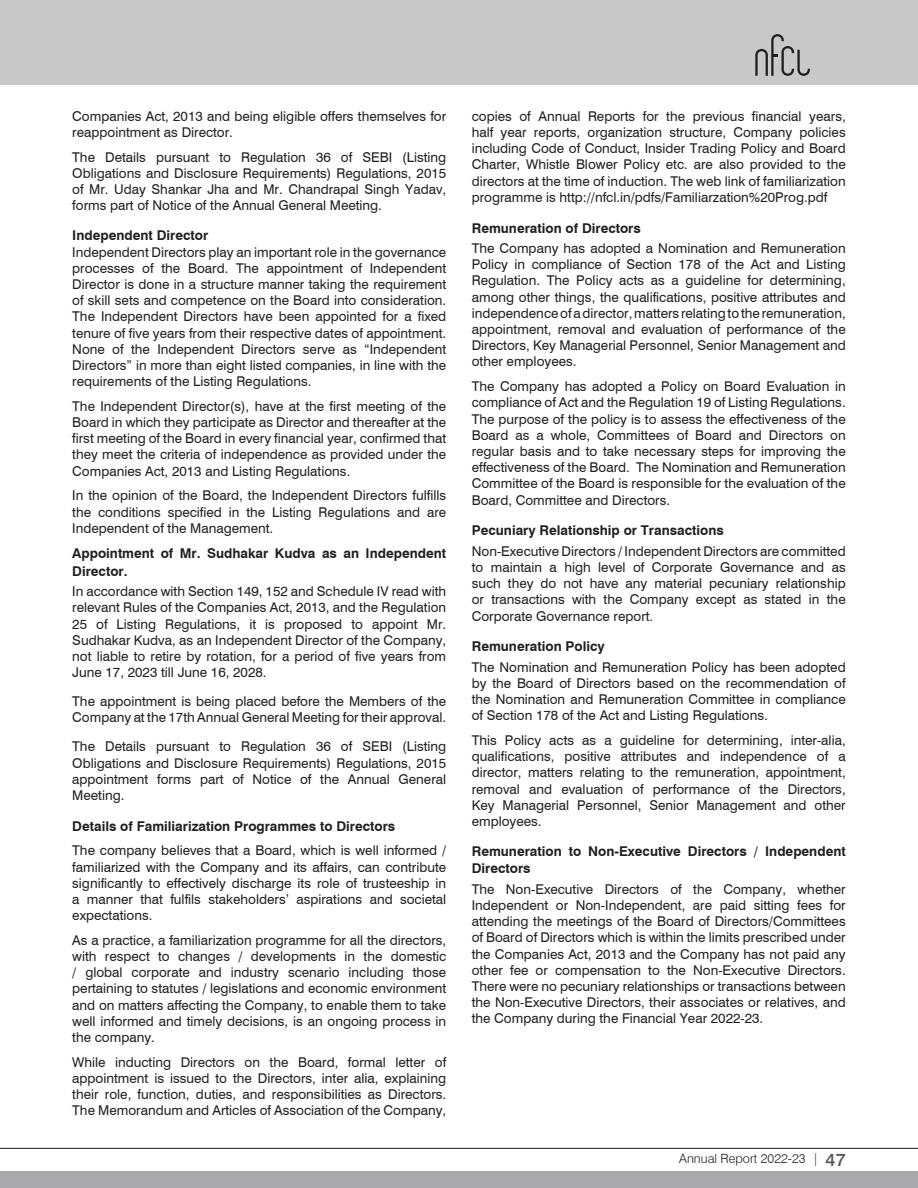
<style>
.page{position:relative;width:918px;height:1188px;background:#fff}
.page>*{position:absolute;margin:0;border:0;box-sizing:border-box;transform-origin:0 0}
.t1{font:13.5px/16.2px "Swiss 721 Cyrillic BT";color:#231f20;text-align:justify}
.t2{font:700 13.5px/17.2px "Swiss 721 Cyrillic BT";color:#231f20}
.t3{font:300 12.75px "Swiss 721 BT";color:#231f20}
.s1{font-weight:500;font-size:18px;color:#57585a}
</style>
<div class="page">
<div style="left:0;top:0;width:918px;height:85px;background:#c7c8ca"></div>
<div style="left:0;top:1171px;width:918px;height:17px;background:#a8a9ad"></div>
<hr style="left:0;top:1148px;width:918px;height:1px;background:#231f20">
<svg style="left:755px;top:34px;width:55px;height:42px"></svg>
<p class="t1" style="left:72px;top:108px;width:375px">Companies Act, 2013 and being eligible offers themselves for reappointment as Director.</p>
<p class="t1" style="left:72px;top:149px;width:375px">The Details pursuant to Regulation 36 of SEBI (Listing Obligations and Disclosure Requirements) Regulations, 2015 of Mr. Uday Shankar Jha and Mr. Chandrapal Singh Yadav, forms part of Notice of the Annual General Meeting.</p>
<p class="t2" style="left:72px;top:227px;width:137px">Independent Director</p>
<p class="t1" style="left:72px;top:244px;width:375px">Independent Directors play an important role in the governance processes of the Board. The appointment of Independent Director is done in a structure manner taking the requirement of skill sets and competence on the Board into consideration.<br>The Independent Directors have been appointed for a fixed tenure of five years from their respective dates of appointment.<br>None of the Independent Directors serve as “Independent Directors” in more than eight listed companies, in line with the requirements of the Listing Regulations.</p>
<p class="t1" style="left:72px;top:398px;width:375px">The Independent Director(s), have at the first meeting of the Board in which they participate as Director and thereafter at the first meeting of the Board in every financial year, confirmed that they meet the criteria of independence as provided under the Companies Act, 2013 and Listing Regulations.</p>
<p class="t1" style="left:72px;top:487px;width:375px">In the opinion of the Board, the Independent Directors fulfills the conditions specified in the Listing Regulations and are Independent of the Management.</p>
<p class="t2" style="left:72px;top:545px;width:375px">Appointment of Mr. Sudhakar Kudva as an Independent<br>Director.</p>
<p class="t1" style="left:72px;top:583px;width:375px">In accordance with Section 149, 152 and Schedule IV read with relevant Rules of the Companies Act, 2013, and the Regulation 25 of Listing Regulations, it is proposed to appoint Mr.<br>Sudhakar Kudva, as an Independent Director of the Company, not liable to retire by rotation, for a period of five years from June 17, 2023 till June 16, 2028.</p>
<p class="t1" style="left:72px;top:693px;width:375px">The appointment is being placed before the Members of the<br>Company at the 17th Annual General Meeting for their approval.</p>
<p class="t1" style="left:72px;top:738px;width:375px">The Details pursuant to Regulation 36 of SEBI (Listing Obligations and Disclosure Requirements) Regulations, 2015 appointment forms part of Notice of the Annual General Meeting.</p>
<p class="t2" style="left:72px;top:817px;width:325px">Details of Familiarization Programmes to Directors</p>
<p class="t1" style="left:72px;top:842px;width:375px">The company believes that a Board, which is well informed / familiarized with the Company and its affairs, can contribute significantly to effectively discharge its role of trusteeship in a manner that fulfils stakeholders’ aspirations and societal expectations.</p>
<p class="t1" style="left:72px;top:932px;width:375px">As a practice, a familiarization programme for all the directors, with respect to changes / developments in the domestic / global corporate and industry scenario including those pertaining to statutes / legislations and economic environment and on matters affecting the Company, to enable them to take well informed and timely decisions, is an ongoing process in the company.</p>
<p class="t1" style="left:72px;top:1054px;width:375px">While inducting Directors on the Board, formal letter of appointment is issued to the Directors, inter alia, explaining their role, function, duties, and responsibilities as Directors.<br>The Memorandum and Articles of Association of the Company,</p>
<p class="t1" style="left:472px;top:108px;width:375px">copies of Annual Reports for the previous financial years, half year reports, organization structure, Company policies including Code of Conduct, Insider Trading Policy and Board Charter, Whistle Blower Policy etc. are also provided to the directors at the time of induction. The web link of familiarization programme is http://nfcl.in/pdfs/Familiarzation%20Prog.pdf</p>
<p class="t2" style="left:472px;top:219px;width:171px">Remuneration of Directors</p>
<p class="t1" style="left:472px;top:240px;width:375px">The Company has adopted a Nomination and Remuneration Policy in compliance of Section 178 of the Act and Listing Regulation. The Policy acts as a guideline for determining, among other things, the qualifications, positive attributes and independence of a director, matters relating to the remuneration, appointment, removal and evaluation of performance of the Directors, Key Managerial Personnel, Senior Management and other employees.</p>
<p class="t1" style="left:472px;top:378px;width:375px">The Company has adopted a Policy on Board Evaluation in compliance of Act and the Regulation 19 of Listing Regulations.<br>The purpose of the policy is to assess the effectiveness of the Board as a whole, Committees of Board and Directors on regular basis and to take necessary steps for improving the effectiveness of the Board. The Nomination and Remuneration Committee of the Board is responsible for the evaluation of the Board, Committee and Directors.</p>
<p class="t2" style="left:472px;top:522px;width:254px">Pecuniary Relationship or Transactions</p>
<p class="t1" style="left:472px;top:543px;width:375px">Non-Executive Directors / Independent Directors are committed to maintain a high level of Corporate Governance and as such they do not have any material pecuniary relationship or transactions with the Company except as stated in the Corporate Governance report.</p>
<p class="t2" style="left:472px;top:638px;width:135px">Remuneration Policy</p>
<p class="t1" style="left:472px;top:659px;width:375px">The Nomination and Remuneration Policy has been adopted by the Board of Directors based on the recommendation of the Nomination and Remuneration Committee in compliance of Section 178 of the Act and Listing Regulations.</p>
<p class="t1" style="left:472px;top:732px;width:375px">This Policy acts as a guideline for determining, inter-alia, qualifications, positive attributes and independence of a director, matters relating to the remuneration, appointment, removal and evaluation of performance of the Directors, Key Managerial Personnel, Senior Management and other employees.</p>
<p class="t2" style="left:472px;top:843px;width:375px">Remuneration to Non-Executive Directors / Independent<br>Directors</p>
<p class="t1" style="left:472px;top:881px;width:375px">The Non-Executive Directors of the Company, whether Independent or Non-Independent, are paid sitting fees for attending the meetings of the Board of Directors/Committees of Board of Directors which is within the limits prescribed under the Companies Act, 2013 and the Company has not paid any other fee or compensation to the Non-Executive Directors.<br>There were no pecuniary relationships or transactions between the Non-Executive Directors, their associates or relatives, and the Company during the Financial Year 2022-23.</p>
<p class="t3" style="left:679px;top:1151px;width:168px">Annual Report 2022-23 | <span class="s1">47</span></p>
</div>
